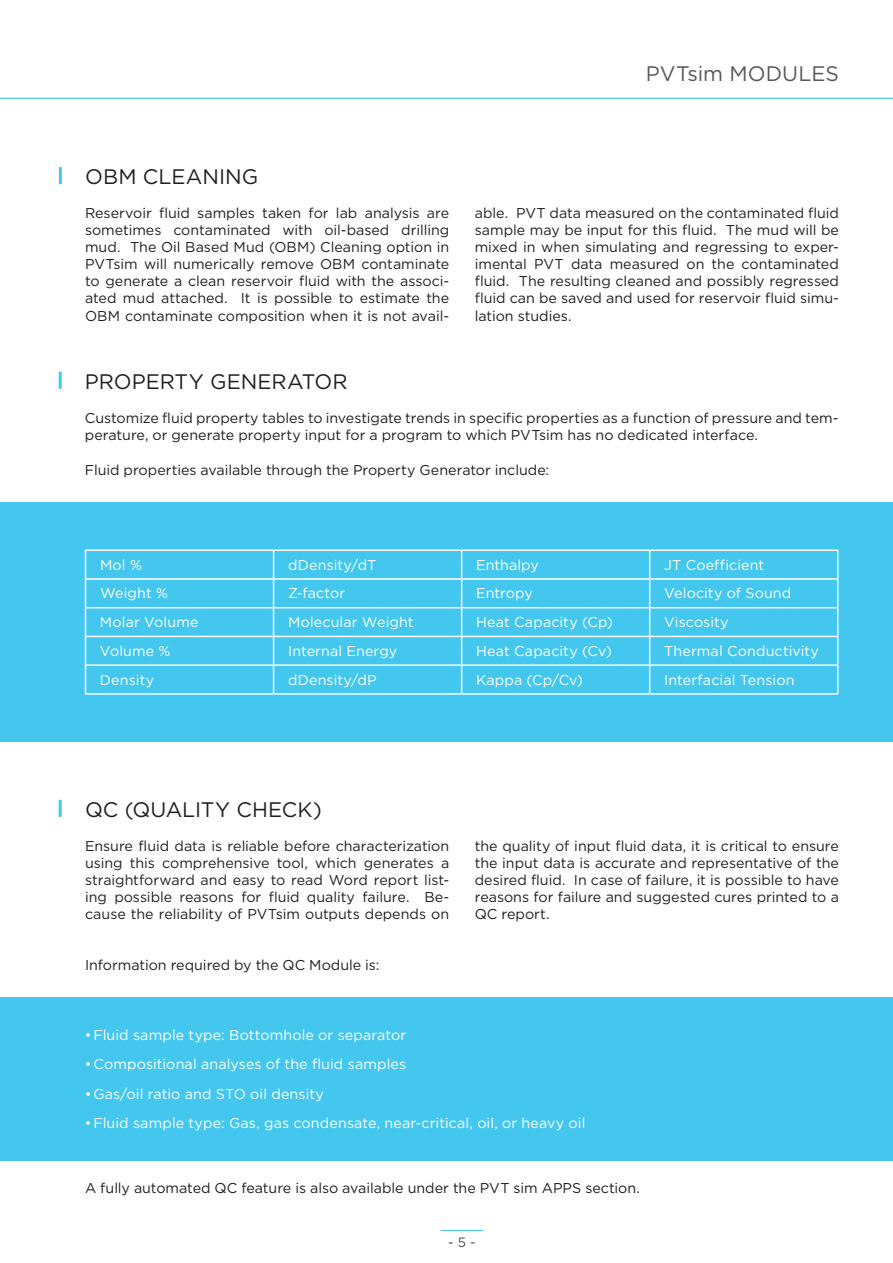
<style>
.page{position:relative;width:893px;height:1263px;background:#fff}
.page>*{position:absolute;margin:0;border:0;box-sizing:border-box;transform-origin:0 0}
.t1{font:21px "Gotham";letter-spacing:.005em;color:#231f20}
.t2{font:21px "Gotham";color:#57585a}
.t3{font:14.25px/17.1px "Gotham";color:#231f20;text-align:justify}
.t4{font:14.25px "Gotham";letter-spacing:.01em;color:#fff}
.t5{font:13.5px "Gotham";color:#4b4c4d}
</style>
<div class="page">
<hr style="left:441px;top:1230px;width:42px;height:1px;background:#44c7ee">
<hr style="left:0;top:98px;width:893px;height:1px;background:#44c7ee">
<hr style="left:59px;top:167px;width:3px;height:17px;background:#44c7ee">
<hr style="left:59px;top:372px;width:3px;height:17px;background:#44c7ee">
<hr style="left:59px;top:800px;width:3px;height:17px;background:#44c7ee">
<div style="left:0;top:502px;width:893px;height:239px;background:#44c7ee"></div>
<div style="left:0;top:997px;width:893px;height:163px;background:#44c7ee"></div>
<hr style="left:85px;top:549px;width:189px;height:2px;background:#fff">
<hr style="left:274px;top:549px;width:188px;height:2px;background:#fff">
<hr style="left:462px;top:549px;width:188px;height:2px;background:#fff">
<hr style="left:650px;top:549px;width:188px;height:2px;background:#fff">
<hr style="left:85px;top:578px;width:189px;height:2px;background:#fff">
<hr style="left:274px;top:578px;width:188px;height:2px;background:#fff">
<hr style="left:462px;top:578px;width:188px;height:2px;background:#fff">
<hr style="left:650px;top:578px;width:188px;height:2px;background:#fff">
<hr style="left:85px;top:607px;width:189px;height:1px;background:#fff">
<hr style="left:274px;top:607px;width:188px;height:1px;background:#fff">
<hr style="left:462px;top:607px;width:188px;height:1px;background:#fff">
<hr style="left:650px;top:607px;width:188px;height:1px;background:#fff">
<hr style="left:85px;top:636px;width:189px;height:1px;background:#fff">
<hr style="left:274px;top:636px;width:188px;height:1px;background:#fff">
<hr style="left:462px;top:636px;width:188px;height:1px;background:#fff">
<hr style="left:650px;top:636px;width:188px;height:1px;background:#fff">
<hr style="left:85px;top:664px;width:189px;height:2px;background:#fff">
<svg style="left:85px;top:551px;width:1px;height:142px"></svg>
<hr style="left:274px;top:664px;width:188px;height:2px;background:#fff">
<svg style="left:273px;top:551px;width:1px;height:142px"></svg>
<hr style="left:462px;top:664px;width:188px;height:2px;background:#fff">
<svg style="left:461px;top:551px;width:1px;height:142px"></svg>
<hr style="left:650px;top:664px;width:188px;height:2px;background:#fff">
<svg style="left:649px;top:551px;width:1px;height:142px"></svg>
<svg style="left:837px;top:551px;width:1px;height:142px"></svg>
<hr style="left:85px;top:693px;width:189px;height:2px;background:#fff">
<hr style="left:274px;top:693px;width:188px;height:2px;background:#fff">
<hr style="left:462px;top:693px;width:188px;height:2px;background:#fff">
<hr style="left:650px;top:693px;width:188px;height:2px;background:#fff">
<h1 class="t2" style="left:646px;top:62px;width:195px">PVTsim MODULES</h1>
<h1 class="t1" style="left:85px;top:165px;width:175px">OBM CLEANING</h1>
<p class="t3" style="left:85px;top:204px;width:366px">Reservoir fluid samples taken for lab analysis are sometimes contaminated with oil-based drilling mud. The Oil Based Mud (OBM) Cleaning option in PVTsim will numerically remove OBM contaminate to generate a clean reservoir fluid with the associ&shy;ated mud attached. It is possible to estimate the OBM contaminate composition when it is not avail-</p>
<p class="t3" style="left:475px;top:204px;width:366px">able. PVT data measured on the contaminated fluid sample may be input for this fluid. The mud will be mixed in when simulating and regressing to exper&shy;imental PVT data measured on the contaminated fluid. The resulting cleaned and possibly regressed fluid can be saved and used for reservoir fluid simu&shy;lation studies.</p>
<h1 class="t1" style="left:85px;top:370px;width:264px">PROPERTY GENERATOR</h1>
<p class="t3" style="left:85px;top:409px;width:755px">Customize fluid property tables to investigate trends in specific properties as a function of pressure and tem&shy;perature, or generate property input for a program to which PVTsim has no dedicated interface.</p>
<p class="t3" style="left:85px;top:461px;width:466px">Fluid properties available through the Property Generator include:</p>
<p class="t4" style="left:100px;top:557px;width:43px">Mol %</p>
<p class="t4" style="left:288px;top:557px;width:90px">dDensity/dT</p>
<p class="t4" style="left:476px;top:557px;width:64px">Enthalpy</p>
<p class="t4" style="left:664px;top:557px;width:102px">JT Coefficient</p>
<p class="t4" style="left:100px;top:585px;width:69px">Weight %</p>
<p class="t4" style="left:288px;top:585px;width:59px">Z-factor</p>
<p class="t4" style="left:476px;top:585px;width:58px">Entropy</p>
<p class="t4" style="left:664px;top:585px;width:129px">Velocity of Sound</p>
<p class="t4" style="left:100px;top:614px;width:100px">Molar Volume</p>
<p class="t4" style="left:288px;top:614px;width:127px">Molecular Weight</p>
<p class="t4" style="left:476px;top:614px;width:138px">Heat Capacity (Cp)</p>
<p class="t4" style="left:664px;top:614px;width:66px">Viscosity</p>
<p class="t4" style="left:100px;top:643px;width:72px">Volume %</p>
<p class="t4" style="left:288px;top:643px;width:111px">Internal Energy</p>
<p class="t4" style="left:476px;top:643px;width:137px">Heat Capacity (Cv)</p>
<p class="t4" style="left:664px;top:643px;width:156px">Thermal Conductivity</p>
<p class="t4" style="left:100px;top:672px;width:56px">Density</p>
<p class="t4" style="left:288px;top:672px;width:90px">dDensity/dP</p>
<p class="t4" style="left:476px;top:672px;width:109px">Kappa (Cp/Cv)</p>
<p class="t4" style="left:664px;top:672px;width:132px">Interfacial Tension</p>
<h1 class="t1" style="left:85px;top:797px;width:238px">QC (QUALITY CHECK)</h1>
<p class="t3" style="left:85px;top:837px;width:366px">Ensure fluid data is reliable before characterization using this comprehensive tool, which generates a straightforward and easy to read Word report list&shy;ing possible reasons for fluid quality failure. Be&shy;cause the reliability of PVTsim outputs depends on</p>
<p class="t3" style="left:85px;top:957px;width:296px">Information required by the QC Module is:</p>
<p class="t3" style="left:475px;top:837px;width:366px">the quality of input fluid data, it is critical to ensure the input data is accurate and representative of the desired fluid. In case of failure, it is possible to have reasons for failure and suggested cures printed to a QC report.</p>
<p class="t4" style="left:85px;top:1026px;width:323px">•Fluid sample type: Bottomhole or separator</p>
<p class="t4" style="left:85px;top:1056px;width:323px">•Compositional analyses of the fluid samples</p>
<p class="t4" style="left:85px;top:1085px;width:241px">•Gas/oil ratio and STO oil density</p>
<p class="t4" style="left:85px;top:1115px;width:502px">•Fluid sample type: Gas, gas condensate, near-critical, oil, or heavy oil</p>
<p class="t3" style="left:85px;top:1179px;width:556px">A fully automated QC feature is also available under the PVT sim APPS section.</p>
<p class="t5" style="left:448px;top:1235px;width:29px">- 5 -</p>
</div>
